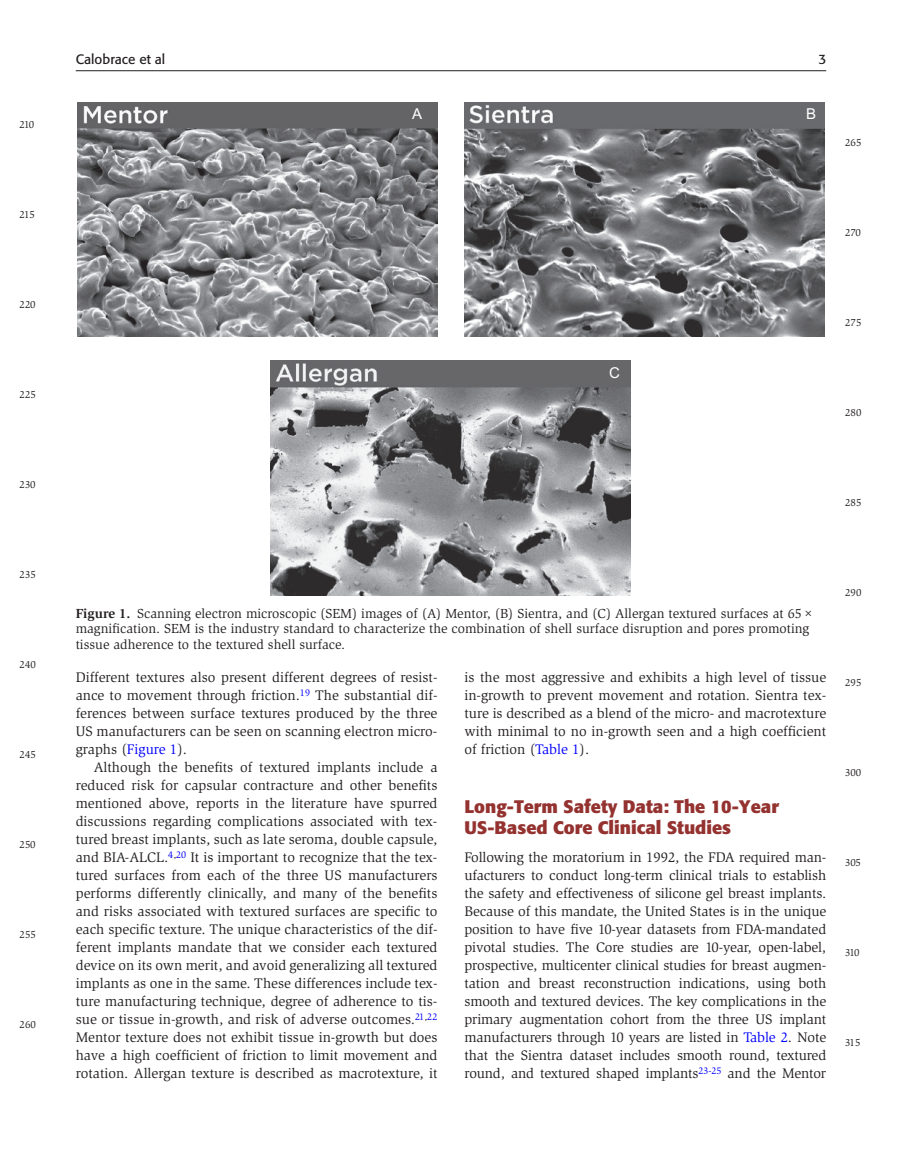
<style>
.page{position:relative;width:902px;height:1174px;background:#fff}
.page>*{position:absolute;margin:0;border:0;box-sizing:border-box;transform-origin:0 0}
.t1{font:700 18px/21px "Formata";color:#943230}
.t2{font:15px "Arial";color:#fff}
.t3{font:14.25px/18px "Slimbach";color:#231f20;text-align:justify}
.t4{font:13.5px/15.8px "Slimbach";color:#231f20}
.t5{font:13.5px "Formata";color:#231f20}
.t6{font:10.5px "Slimbach";color:#231f20}
.s1{font-weight:700}
.s2{color:#00f}
</style>
<div class="page">
<hr style="left:76px;top:70px;width:750px;height:1px;background:#231f20">
<img style="left:77px;top:102px;width:360px;height:234px">
<img style="left:464px;top:102px;width:360px;height:234px">
<img style="left:271px;top:361px;width:360px;height:234px">
<p class="t6" style="left:20px;top:118px;width:16px">210</p>
<p class="t6" style="left:20px;top:208px;width:17px">215</p>
<p class="t6" style="left:20px;top:298px;width:18px">220</p>
<p class="t6" style="left:20px;top:388px;width:18px">225</p>
<p class="t6" style="left:20px;top:478px;width:18px">230</p>
<p class="t6" style="left:20px;top:568px;width:18px">235</p>
<p class="t6" style="left:20px;top:658px;width:18px">240</p>
<p class="t6" style="left:20px;top:748px;width:18px">245</p>
<p class="t6" style="left:20px;top:838px;width:18px">250</p>
<p class="t6" style="left:20px;top:928px;width:18px">255</p>
<p class="t6" style="left:20px;top:1018px;width:18px">260</p>
<p class="t5" style="left:76px;top:51px;width:91px">Calobrace et al</p>
<p class="t5" style="left:818px;top:51px;width:9px">3</p>
<p class="t2" style="left:412px;top:105px;width:12px">A</p>
<p class="t2" style="left:806px;top:105px;width:12px">B</p>
<p class="t6" style="left:845px;top:136px;width:18px">265</p>
<p class="t2" style="left:609px;top:364px;width:12px">C</p>
<p class="t6" style="left:845px;top:226px;width:17px">270</p>
<p class="t6" style="left:845px;top:316px;width:18px">275</p>
<p class="t6" style="left:845px;top:406px;width:18px">280</p>
<p class="t6" style="left:845px;top:496px;width:18px">285</p>
<p class="t4" style="left:76px;top:605px;width:740px"><span class="s1">Figure 1.</span> Scanning electron microscopic (SEM) images of (A) Mentor, (B) Sientra, and (C) Allergan textured surfaces at 65× magnification. SEM is the industry standard to characterize the combination of shell surface disruption and pores promoting tissue adherence to the textured shell surface.</p>
<p class="t3" style="left:76px;top:668px;width:363px">Different textures also present different degrees of resist&shy;ance to movement through friction.<sup>19</sup> The substantial dif&shy;ferences between surface textures produced by the three US manufacturers can be seen on scanning electron micro&shy;graphs (<span class="s2">Figure 1</span>).</p>
<p class="t3" style="left:76px;top:758px;width:363px;text-indent:18px">Although the benefits of textured implants include a reduced risk for capsular contracture and other benefits mentioned above, reports in the literature have spurred discussions regarding complications associated with tex&shy;tured breast implants, such as late seroma, double capsule, and BIA-ALCL.<sup>4</sup><sup>,</sup><sup>20</sup> It is important to recognize that the tex&shy;tured surfaces from each of the three US manufacturers performs differently clinically, and many of the benefits and risks associated with textured surfaces are specific to each specific texture. The unique characteristics of the dif&shy;ferent implants mandate that we consider each textured device on its own merit, and avoid generalizing all textured implants as one in the same. These differences include tex&shy;ture manufacturing technique, degree of adherence to tis&shy;sue or tissue in-growth, and risk of adverse outcomes.<sup>21</sup><sup>,</sup><sup>22<br></sup>Mentor texture does not exhibit tissue in-growth but does have a high coefficient of friction to limit movement and rotation. Allergan texture is described as macrotexture, it</p>
<p class="t3" style="left:464px;top:668px;width:363px">is the most aggressive and exhibits a high level of tissue in-growth to prevent movement and rotation. Sientra tex&shy;ture is described as a blend of the micro- and macrotexture with minimal to no in-growth seen and a high coefficient of friction (<span class="s2">Table 1</span>).</p>
<p class="t1" style="left:464px;top:795px;width:316px">Long-Term Safety Data: The 10-Year<br>US-Based Core Clinical Studies</p>
<p class="t3" style="left:464px;top:848px;width:363px">Following the moratorium in 1992, the FDA required man&shy;ufacturers to conduct long-term clinical trials to establish the safety and effectiveness of silicone gel breast implants.<br>Because of this mandate, the United States is in the unique position to have five 10-year datasets from FDA-mandated pivotal studies. The Core studies are 10-year, open-label, prospective, multicenter clinical studies for breast augmen&shy;tation and breast reconstruction indications, using both smooth and textured devices. The key complications in the primary augmentation cohort from the three US implant manufacturers through 10 years are listed in <span class="s2">Table 2</span>. Note that the Sientra dataset includes smooth round, textured round, and textured shaped implants<sup>23-25</sup> and the Mentor</p>
<p class="t6" style="left:845px;top:586px;width:18px">290</p>
<p class="t6" style="left:845px;top:676px;width:18px">295</p>
<p class="t6" style="left:845px;top:766px;width:18px">300</p>
<p class="t6" style="left:845px;top:856px;width:17px">305</p>
<p class="t6" style="left:845px;top:946px;width:16px">310</p>
<p class="t6" style="left:845px;top:1036px;width:17px">315</p>
</div>
